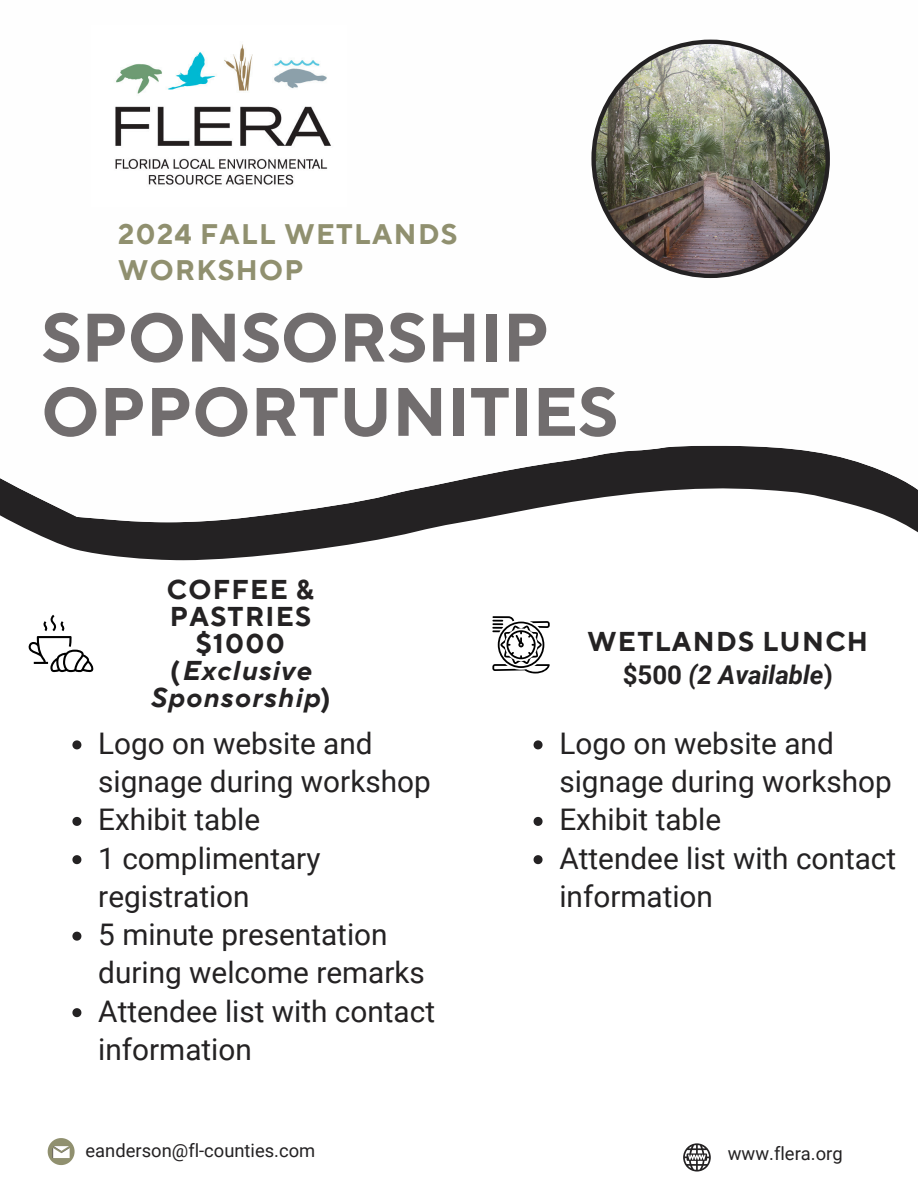
<style>
.page{position:relative;width:918px;height:1188px;background:#fff}
.page>*{position:absolute;margin:0;border:0;box-sizing:border-box;transform-origin:0 0}
.t1{font:700 68.25px/74.2px "TT Norms Pro";color:#716d6e}
.t2{font:29.7px/38.2px "Roboto";color:#242223}
.t3{font:700 28.2px/36px "TT Norms Pro";letter-spacing:.05em;color:#90906f}
.t4{font:700 27.15px/27px "TT Norms Pro";letter-spacing:.05em;color:#242223;text-align:center}
.t5{font:italic 700 25.8px "Roboto";color:#242223}
.t6{font:18.3px "Roboto";color:#242223}
.s1{font-style:italic}
.s2{font-style:normal}
</style>
<div class="page">
<svg style="left:55px;top:542px;width:309px;height:19px;fill:#242223"></svg>
<svg style="left:0;top:39px;width:918px;height:503px"></svg>
<img style="left:591px;top:40px;width:239px;height:238px">
<svg style="left:48px;top:1138px;width:27px;height:27px"></svg>
<svg style="left:683px;top:1143px;width:28px;height:29px"></svg>
<img style="left:92px;top:39px;width:254px;height:168px">
<svg style="left:492px;top:616px;width:58px;height:58px"></svg>
<svg style="left:29px;top:615px;width:65px;height:57px"></svg>
<svg style="left:534px;top:740px;width:9px;height:9px"></svg>
<svg style="left:534px;top:817px;width:9px;height:9px"></svg>
<svg style="left:534px;top:855px;width:9px;height:9px"></svg>
<svg style="left:72px;top:740px;width:9px;height:9px"></svg>
<svg style="left:72px;top:817px;width:9px;height:9px"></svg>
<svg style="left:72px;top:855px;width:9px;height:9px"></svg>
<svg style="left:72px;top:932px;width:9px;height:9px"></svg>
<svg style="left:72px;top:1008px;width:9px;height:9px"></svg>
<h2 class="t3" style="left:118px;top:218px;width:341px">2024 FALL WETLANDS<br>WORKSHOP</h2>
<p class="t1" style="left:41px;top:303px;width:578px">SPONSORSHIP<br>OPPORTUNITIES</p>
<p class="t4" style="left:150px;top:577px;width:183px">COFFEE &amp;<br>PASTRIES $1000 (<span class="s1">Exclusive<br>Sponsorship</span>)</p>
<p class="t2" style="left:98px;top:725px;width:334px">Logo on website and signage during workshop</p>
<p class="t2" style="left:98px;top:801px;width:163px">Exhibit table</p>
<p class="t2" style="left:98px;top:839px;width:224px">1 complimentary registration</p>
<p class="t2" style="left:98px;top:916px;width:328px">5 minute presentation during welcome remarks</p>
<p class="t2" style="left:98px;top:992px;width:338px">Attendee list with contact information</p>
<p class="t4" style="left:588px;top:629px;width:282px">WETLANDS LUNCH</p>
<h2 class="t5" style="left:623px;top:660px;width:212px"><span class="s2">$500</span> (2 Available<span class="s2">)</span></h2>
<h5 class="t2" style="left:559px;top:725px;width:334px">Logo on website and signage during workshop</h5>
<p class="t2" style="left:559px;top:801px;width:163px">Exhibit table</p>
<p class="t2" style="left:559px;top:839px;width:338px">Attendee list with contact information</p>
<h1 class="t6" style="left:86px;top:1140px;width:231px">eanderson@fl-counties.com</h1>
<p class="t6" style="left:728px;top:1143px;width:116px">www.flera.org</p>
</div>
